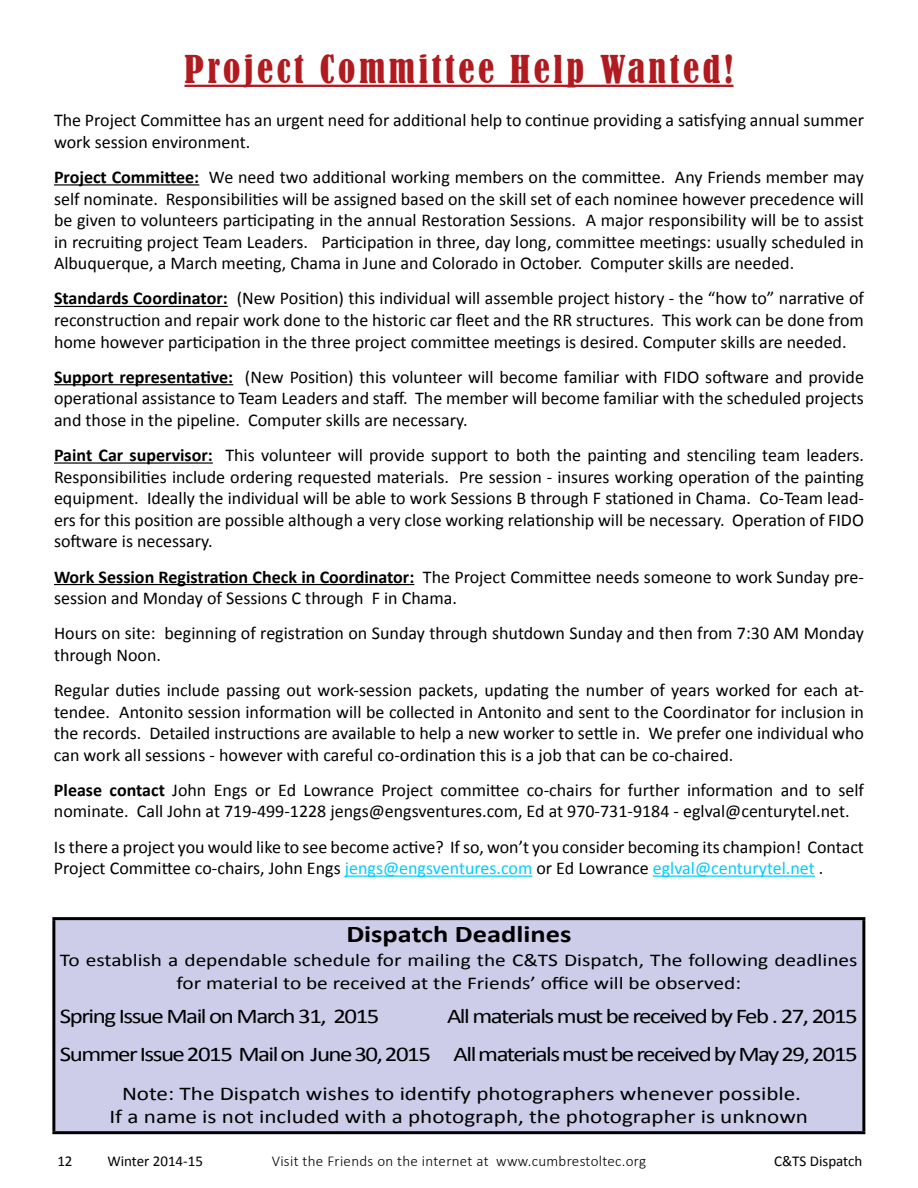
<style>
.page{position:relative;width:918px;height:1188px;background:#fff}
.page>*{position:absolute;margin:0;border:0;box-sizing:border-box;transform-origin:0 0}
.t1{font:condensed 36px "Bernard";letter-spacing:.1em;color:#b11a1f}
.t2{font:700 24px "Calibri";color:#000;scale:1.19 1}
.t3{font:21px/38.7px "Calibri";letter-spacing:-.06em;color:#000;text-align:right;scale:1.19 1}
.t4{font:19.5px/23.4px "Calibri";color:#000;text-align:center;scale:1.19 1}
.t5{font:18px/21.6px "Calibri";color:#000}
.t6{font:18px/23.4px "Calibri";color:#000;text-align:center;scale:1.19 1}
.t7{font:300 15px "Calibri";letter-spacing:.02em;color:#000}
.t8{font:15px "Calibri";color:#000}
.s1{font-weight:700}
.s2{color:#00cdff}
</style>
<div class="page">
<hr style="left:185px;top:85px;width:548px;height:2px;background:#b11a1f">
<hr style="left:54px;top:184px;width:145px;height:2px;background:#000">
<hr style="left:54px;top:306px;width:174px;height:1px;background:#000">
<hr style="left:54px;top:384px;width:179px;height:1px;background:#000">
<hr style="left:54px;top:462px;width:159px;height:2px;background:#000">
<hr style="left:54px;top:584px;width:360px;height:1px;background:#000">
<hr style="left:345px;top:876px;width:187px;height:1px;background:#00cdff">
<hr style="left:653px;top:876px;width:162px;height:1px;background:#00cdff">
<div style="left:54px;top:919px;width:810px;height:214px;background:#cdcde9"></div>
<hr style="left:52px;top:917px;width:813px;height:3px;background:#000">
<hr style="left:52px;top:920px;width:3px;height:211px;background:#000">
<hr style="left:862px;top:920px;width:3px;height:211px;background:#000">
<hr style="left:52px;top:1131px;width:813px;height:3px;background:#000">
<h1 class="t1" style="left:185px;top:48px;width:551px">Project Committee Help Wanted!</h1>
<p class="t5" style="left:54px;top:109px;width:812px">The Project Committee has an urgent need for additional help to continue providing a satisfying annual summer work session environment.</p>
<p class="t5" style="left:54px;top:166px;width:811px;text-align:justify"><span class="s1">Project Committee:</span> We need two additional working members on the committee. Any Friends member may self nominate. Responsibilities will be assigned based on the skill set of each nominee however precedence will be given to volunteers participating in the annual Restoration Sessions. A major responsibility will be to assist in recruiting project Team Leaders. Participation in three, day long, committee meetings: usually scheduled in Albuquerque, a March meeting, Chama in June and Colorado in October. Computer skills are needed.</p>
<p class="t5" style="left:54px;top:288px;width:811px;text-align:justify"><span class="s1">Standards Coordinator:</span> (New Position) this individual will assemble project history - the “how to” narrative of reconstruction and repair work done to the historic car fleet and the RR structures. This work can be done from home however participation in the three project committee meetings is desired. Computer skills are needed.</p>
<p class="t5" style="left:54px;top:366px;width:811px;text-align:justify"><span class="s1">Support representative:</span> (New Position) this volunteer will become familiar with FIDO software and provide operational assistance to Team Leaders and staff. The member will become familiar with the scheduled projects and those in the pipeline. Computer skills are necessary.</p>
<p class="t5" style="left:54px;top:444px;width:811px;text-align:justify"><span class="s1">Paint Car supervisor:</span> This volunteer will provide support to both the painting and stenciling team leaders.<br>Responsibilities include ordering requested materials. Pre session - insures working operation of the painting equipment. Ideally the individual will be able to work Sessions B through F stationed in Chama. Co-Team lead&shy;ers for this position are possible although a very close working relationship will be necessary. Operation of FIDO software is necessary.</p>
<p class="t5" style="left:54px;top:566px;width:812px"><span class="s1">Work Session Registration Check in Coordinator:</span> The Project Committee needs someone to work Sunday pre&shy;session and Monday of Sessions C through F in Chama.</p>
<p class="t5" style="left:54px;top:622px;width:811px">Hours on site: beginning of registration on Sunday through shutdown Sunday and then from 7:30 AM Monday through Noon.</p>
<p class="t5" style="left:54px;top:679px;width:812px;text-align:justify">Regular duties include passing out work-session packets, updating the number of years worked for each at&shy;tendee. Antonito session information will be collected in Antonito and sent to the Coordinator for inclusion in the records. Detailed instructions are available to help a new worker to settle in. We prefer one individual who can work all sessions - however with careful co-ordination this is a job that can be co-chaired.</p>
<p class="t5" style="left:54px;top:779px;width:811px"><span class="s1">Please contact</span> John Engs or Ed Lowrance Project committee co-chairs for further information and to self nominate. Call John at 719-499-1228 jengs@engsventures.com, Ed at 970-731-9184 - eglval@centurytel.net.</p>
<p class="t5" style="left:54px;top:836px;width:812px">Is there a project you would like to see become active? If so, won’t you consider becoming its champion! Contact<br>Project Committee co-chairs, John Engs <span class="s2">jengs@engsventures.com</span> or Ed Lowrance <span class="s2">eglval@centurytel.net</span> .</p>
<h2 class="t2" style="left:346px;top:918px;width:191px">Dispatch Deadlines</h2>
<p class="t6" style="left:60px;top:948px;width:672px">To establish a dependable schedule for mailing the C&amp;TS Dispatch, The following deadlines for material to be received at the Friends’ office will be observed:</p>
<p class="t3" style="left:60px;top:996px;width:270px">Spring Issue Mail on March 31, 2015</p>
<p class="t3" style="left:60px;top:996px;width:672px">All materials must be received by Feb . 27, 2015<br>Summer Issue 2015 Mail on June 30, 2015 All materials must be received by May 29, 2015</p>
<p class="t4" style="left:109px;top:1082px;width:589px">Note: The Dispatch wishes to identify photographers whenever possible.<br>If a name is not included with a photograph, the photographer is unknown</p>
<p class="t8" style="left:57px;top:1151px;width:17px">12</p>
<p class="t8" style="left:107px;top:1151px;width:97px">Winter 2014-15</p>
<p class="t7" style="left:272px;top:1151px;width:376px">Visit the Friends on the internet at www.cumbrestoltec.org</p>
<p class="t8" style="left:774px;top:1151px;width:90px">C&amp;TS Dispatch</p>
</div>
